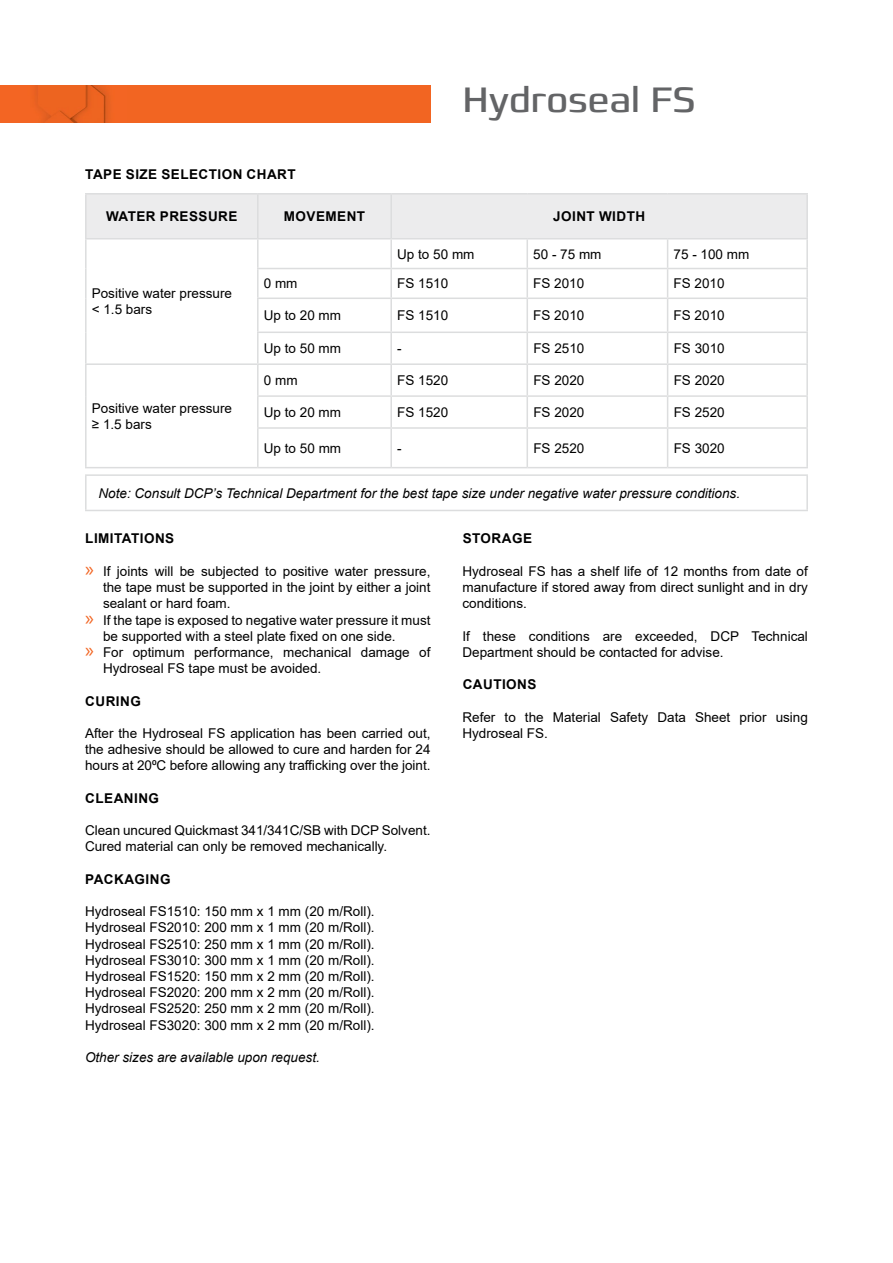
<style>
.page{position:relative;width:893px;height:1263px;background:#fff}
.page>*{position:absolute;margin:0;border:0;box-sizing:border-box;transform-origin:0 0}
.t1{font:36px "Francker CYR";color:#636466}
.t2{font:13.5px/16.2px "Arial";color:#000}
.t3{font:italic 13.5px "Arial";color:#000}
.t4{font:700 13.5px "Arial";letter-spacing:.035em;color:#000}
.s1{font-family:"Myriad Pro";font-size:21px;color:#f26522}
</style>
<div class="page">
<hr style="left:85px;top:193px;width:173px;height:2px;background:#dcddde">
<hr style="left:85px;top:195px;width:2px;height:43px;background:#dcddde">
<hr style="left:258px;top:193px;width:133px;height:2px;background:#dcddde">
<hr style="left:391px;top:193px;width:136px;height:2px;background:#dcddde">
<hr style="left:527px;top:193px;width:141px;height:2px;background:#dcddde">
<hr style="left:668px;top:193px;width:140px;height:2px;background:#dcddde">
<hr style="left:806px;top:195px;width:2px;height:43px;background:#dcddde">
<hr style="left:85px;top:238px;width:173px;height:1px;background:#dcddde">
<hr style="left:85px;top:239px;width:2px;height:29px;background:#dcddde">
<hr style="left:668px;top:238px;width:140px;height:1px;background:#dcddde">
<hr style="left:806px;top:239px;width:2px;height:29px;background:#dcddde">
<hr style="left:85px;top:268px;width:2px;height:30px;background:#dcddde">
<hr style="left:668px;top:268px;width:140px;height:1px;background:#dcddde">
<svg style="left:86px;top:195px;width:721px;height:103px"></svg>
<hr style="left:806px;top:269px;width:2px;height:29px;background:#dcddde">
<hr style="left:85px;top:298px;width:2px;height:34px;background:#dcddde">
<hr style="left:257px;top:298px;width:134px;height:1px;background:#dcddde">
<hr style="left:257px;top:299px;width:2px;height:33px;background:#dcddde">
<hr style="left:391px;top:298px;width:136px;height:1px;background:#dcddde">
<hr style="left:390px;top:299px;width:2px;height:33px;background:#dcddde">
<hr style="left:527px;top:298px;width:141px;height:1px;background:#dcddde">
<hr style="left:526px;top:299px;width:2px;height:33px;background:#dcddde">
<hr style="left:668px;top:298px;width:140px;height:1px;background:#dcddde">
<hr style="left:667px;top:299px;width:1px;height:33px;background:#dcddde">
<hr style="left:806px;top:299px;width:2px;height:33px;background:#dcddde">
<hr style="left:85px;top:332px;width:2px;height:31px;background:#dcddde">
<hr style="left:257px;top:332px;width:134px;height:1px;background:#dcddde">
<hr style="left:257px;top:333px;width:2px;height:30px;background:#dcddde">
<hr style="left:391px;top:332px;width:136px;height:1px;background:#dcddde">
<hr style="left:390px;top:333px;width:2px;height:30px;background:#dcddde">
<hr style="left:527px;top:332px;width:141px;height:1px;background:#dcddde">
<hr style="left:526px;top:333px;width:2px;height:30px;background:#dcddde">
<hr style="left:668px;top:332px;width:140px;height:1px;background:#dcddde">
<hr style="left:667px;top:333px;width:1px;height:30px;background:#dcddde">
<hr style="left:806px;top:333px;width:2px;height:30px;background:#dcddde">
<hr style="left:85px;top:363px;width:173px;height:2px;background:#dcddde">
<hr style="left:85px;top:365px;width:2px;height:31px;background:#dcddde">
<hr style="left:258px;top:363px;width:133px;height:2px;background:#dcddde">
<hr style="left:257px;top:365px;width:2px;height:30px;background:#dcddde">
<hr style="left:391px;top:363px;width:136px;height:2px;background:#dcddde">
<hr style="left:390px;top:365px;width:2px;height:30px;background:#dcddde">
<hr style="left:527px;top:363px;width:141px;height:2px;background:#dcddde">
<hr style="left:526px;top:365px;width:2px;height:30px;background:#dcddde">
<hr style="left:668px;top:363px;width:140px;height:2px;background:#dcddde">
<hr style="left:667px;top:365px;width:1px;height:30px;background:#dcddde">
<hr style="left:806px;top:365px;width:2px;height:30px;background:#dcddde">
<hr style="left:85px;top:396px;width:2px;height:32px;background:#dcddde">
<hr style="left:257px;top:395px;width:134px;height:2px;background:#dcddde">
<hr style="left:257px;top:397px;width:2px;height:30px;background:#dcddde">
<hr style="left:391px;top:395px;width:136px;height:2px;background:#dcddde">
<hr style="left:390px;top:397px;width:2px;height:30px;background:#dcddde">
<hr style="left:527px;top:395px;width:141px;height:2px;background:#dcddde">
<hr style="left:526px;top:397px;width:2px;height:30px;background:#dcddde">
<hr style="left:668px;top:395px;width:140px;height:2px;background:#dcddde">
<hr style="left:667px;top:397px;width:1px;height:30px;background:#dcddde">
<hr style="left:806px;top:397px;width:2px;height:30px;background:#dcddde">
<hr style="left:85px;top:428px;width:2px;height:39px;background:#dcddde">
<hr style="left:257px;top:427px;width:134px;height:2px;background:#dcddde">
<hr style="left:257px;top:429px;width:2px;height:38px;background:#dcddde">
<hr style="left:391px;top:427px;width:136px;height:2px;background:#dcddde">
<hr style="left:390px;top:429px;width:2px;height:38px;background:#dcddde">
<hr style="left:527px;top:427px;width:141px;height:2px;background:#dcddde">
<hr style="left:526px;top:429px;width:2px;height:38px;background:#dcddde">
<hr style="left:668px;top:427px;width:140px;height:2px;background:#dcddde">
<hr style="left:667px;top:429px;width:1px;height:38px;background:#dcddde">
<hr style="left:806px;top:429px;width:2px;height:38px;background:#dcddde">
<hr style="left:85px;top:467px;width:173px;height:1px;background:#dcddde">
<hr style="left:258px;top:467px;width:133px;height:1px;background:#dcddde">
<hr style="left:391px;top:467px;width:136px;height:1px;background:#dcddde">
<hr style="left:527px;top:467px;width:141px;height:1px;background:#dcddde">
<hr style="left:668px;top:467px;width:140px;height:1px;background:#dcddde">
<hr style="left:85px;top:474px;width:723px;height:2px;background:#dcddde">
<hr style="left:85px;top:476px;width:2px;height:34px;background:#dcddde">
<hr style="left:806px;top:476px;width:2px;height:34px;background:#dcddde">
<hr style="left:85px;top:510px;width:723px;height:1px;background:#dcddde">
<div style="left:0;top:85px;width:431px;height:38px;background:#f26522"></div>
<img style="left:35px;top:85px;width:74px;height:38px">
<p class="t4" style="left:85px;top:165px;width:212px">TAPE SIZE SELECTION CHART</p>
<h1 class="t1" style="left:462px;top:77px;width:234px">Hydroseal FS</h1>
<p class="t4" style="left:106px;top:207px;width:133px">WATER PRESSURE</p>
<p class="t4" style="left:284px;top:207px;width:83px">MOVEMENT</p>
<p class="t4" style="left:553px;top:207px;width:93px">JOINT WIDTH</p>
<p class="t2" style="left:92px;top:285px;width:142px">Positive water pressure &lt; 1.5 bars</p>
<p class="t2" style="left:397px;top:246px;width:79px">Up to 50 mm</p>
<p class="t2" style="left:533px;top:246px;width:70px">50 - 75 mm</p>
<p class="t2" style="left:674px;top:246px;width:77px">75 - 100 mm</p>
<p class="t2" style="left:264px;top:275px;width:35px">0 mm</p>
<p class="t2" style="left:397px;top:275px;width:53px">FS 1510</p>
<p class="t2" style="left:533px;top:275px;width:53px">FS 2010</p>
<p class="t2" style="left:674px;top:275px;width:53px">FS 2010</p>
<p class="t2" style="left:264px;top:307px;width:79px">Up to 20 mm</p>
<p class="t2" style="left:397px;top:307px;width:53px">FS 1510</p>
<p class="t2" style="left:533px;top:307px;width:53px">FS 2010</p>
<p class="t2" style="left:674px;top:307px;width:53px">FS 2010</p>
<p class="t2" style="left:264px;top:340px;width:79px">Up to 50 mm</p>
<p class="t2" style="left:397px;top:340px;width:6px">-</p>
<p class="t2" style="left:533px;top:340px;width:53px">FS 2510</p>
<p class="t2" style="left:674px;top:340px;width:53px">FS 3010</p>
<p class="t2" style="left:264px;top:372px;width:35px">0 mm</p>
<p class="t2" style="left:397px;top:372px;width:53px">FS 1520</p>
<p class="t2" style="left:533px;top:372px;width:53px">FS 2020</p>
<p class="t2" style="left:674px;top:372px;width:53px">FS 2020</p>
<p class="t2" style="left:264px;top:404px;width:79px">Up to 20 mm</p>
<p class="t2" style="left:397px;top:404px;width:53px">FS 1520</p>
<p class="t2" style="left:533px;top:404px;width:53px">FS 2020</p>
<p class="t2" style="left:674px;top:404px;width:53px">FS 2520</p>
<p class="t2" style="left:264px;top:440px;width:79px">Up to 50 mm</p>
<p class="t2" style="left:397px;top:440px;width:6px">-</p>
<p class="t2" style="left:533px;top:440px;width:53px">FS 2520</p>
<p class="t2" style="left:674px;top:440px;width:53px">FS 3020</p>
<p class="t3" style="left:99px;top:484px;width:643px">Note: Consult DCP’s Technical Department for the best tape size under negative water pressure conditions.</p>
<p class="t2" style="left:92px;top:400px;width:142px">Positive water pressure ≥ 1.5 bars</p>
<p class="t4" style="left:85px;top:529px;width:90px">LIMITATIONS</p>
<p class="t2" style="left:85px;top:563px;width:347px"><span class="s1">»</span> If joints will be subjected to positive water pressure,</p>
<p class="t2" style="left:103px;top:579px;width:329px">the tape must be supported in the joint by either a joint</p>
<p class="t2" style="left:103px;top:595px;width:129px">sealant or hard foam.</p>
<p class="t2" style="left:85px;top:611px;width:347px"><span class="s1">»</span> If the tape is exposed to negative water pressure it must</p>
<p class="t2" style="left:103px;top:628px;width:294px">be supported with a steel plate fixed on one side.</p>
<p class="t2" style="left:85px;top:644px;width:347px"><span class="s1">»</span> For optimum performance, mechanical damage of</p>
<p class="t2" style="left:103px;top:660px;width:220px">Hydroseal FS tape must be avoided.</p>
<p class="t4" style="left:85px;top:691px;width:57px">CURING</p>
<p class="t2" style="left:85px;top:725px;width:347px;text-align:justify">After the Hydroseal FS application has been carried out, the adhesive should be allowed to cure and harden for 24 hours at 20⁰C before allowing any trafficking over the joint.</p>
<p class="t4" style="left:85px;top:788px;width:75px">CLEANING</p>
<p class="t2" style="left:85px;top:822px;width:347px">Clean uncured Quickmast 341/341C/SB with DCP Solvent.<br>Cured material can only be removed mechanically.</p>
<p class="t4" style="left:85px;top:869px;width:87px">PACKAGING</p>
<p class="t2" style="left:85px;top:903px;width:291px;text-align:justify">Hydroseal FS1510: 150 mm x 1 mm (20 m/Roll).<br>Hydroseal FS2010: 200 mm x 1 mm (20 m/Roll).<br>Hydroseal FS2510: 250 mm x 1 mm (20 m/Roll).<br>Hydroseal FS3010: 300 mm x 1 mm (20 m/Roll).<br>Hydroseal FS1520: 150 mm x 2 mm (20 m/Roll).<br>Hydroseal FS2020: 200 mm x 2 mm (20 m/Roll).<br>Hydroseal FS2520: 250 mm x 2 mm (20 m/Roll).<br>Hydroseal FS3020: 300 mm x 2 mm (20 m/Roll).</p>
<p class="t3" style="left:85px;top:1048px;width:236px">Other sizes are available upon request.</p>
<p class="t4" style="left:463px;top:529px;width:71px">STORAGE</p>
<p class="t2" style="left:462px;top:563px;width:347px;text-align:justify">Hydroseal FS has a shelf life of 12 months from date of manufacture if stored away from direct sunlight and in dry conditions.</p>
<p class="t2" style="left:462px;top:628px;width:347px">If these conditions are exceeded, DCP Technical<br>Department should be contacted for advise.</p>
<p class="t4" style="left:463px;top:675px;width:75px">CAUTIONS</p>
<p class="t2" style="left:462px;top:709px;width:347px">Refer to the Material Safety Data Sheet prior using<br>Hydroseal FS.</p>
</div>
